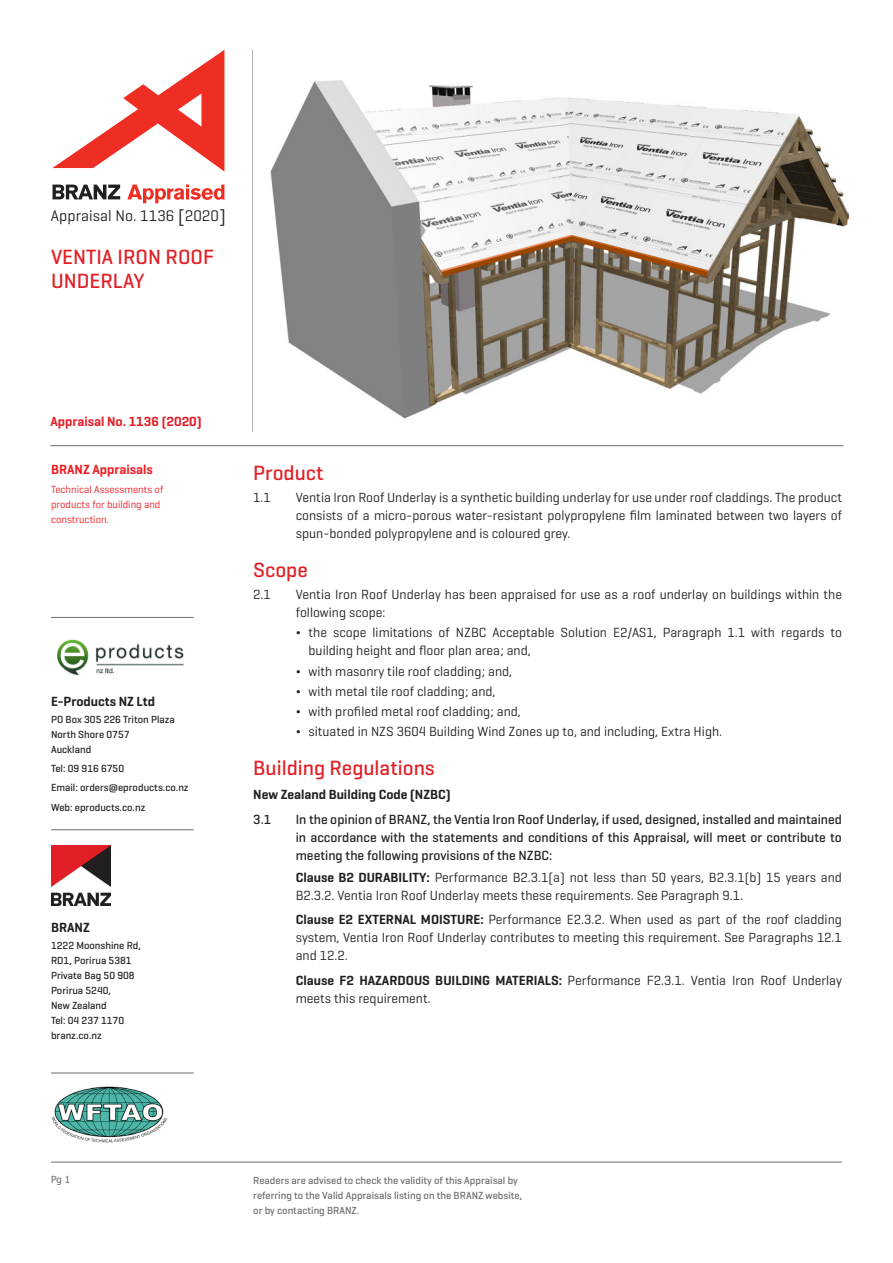
<style>
.page{position:relative;width:893px;height:1263px;background:#fff}
.page>*{position:absolute;margin:0;border:0;box-sizing:border-box;transform-origin:0 0}
.H3_Geo_P{font:500 21px/24px "Geogrotesque";color:#e21f26}
.t1{font:15.6px "Geogrotesque";letter-spacing:.005em;color:#231f20}
.Body_INDENT{font:13.5px/18px "Geogrotesque";color:#231f20}
.t2{font:500 13.5px/18px "Geogrotesque";color:#231f20;text-align:justify}
.H5_Geo_P_INDENT{font:600 13.5px "Geogrotesque";color:#231f20}
.H4_Geo_P{font:600 13.5px "Geogrotesque";color:#e21f26}
.H5_Geo_P{font:600 13.5px "Geogrotesque";color:#231f20}
.Body{font:600 13.5px "Geogrotesque";color:#ee1d23}
.Small_Body_Geo_P{font:500 10.5px/15px "Geogrotesque";color:#231f20}
.Small_Body_Geo_P-2{font:500 10.5px/15px "Geogrotesque";color:#6c6d70}
.Body-2{font:10.5px/15px "Geogrotesque";color:#ee1d23}
.t3{font:9.75px "Tahoma";color:#6c6d70}
.s1{font-size:18.3px}
.s2{font-weight:500}
.s3{font-weight:600}
</style>
<div class="page">
<hr style="left:51px;top:617px;width:143px;height:1px;background:#6c6d70">
<img style="left:57px;top:639px;width:127px;height:37px">
<hr style="left:51px;top:829px;width:143px;height:1px;background:#6c6d70">
<img style="left:51px;top:846px;width:60px;height:59px">
<hr style="left:51px;top:1073px;width:143px;height:1px;background:#6c6d70">
<hr style="left:50px;top:445px;width:793px;height:1px;background:#6c6d70">
<hr style="left:51px;top:1162px;width:791px;height:1px;background:#6c6d70">
<img style="left:51px;top:1086px;width:117px;height:57px">
<svg style="left:52px;top:50px;width:172px;height:122px"></svg>
<svg style="left:127px;top:185px;width:97px;height:18px"></svg>
<svg style="left:53px;top:185px;width:67px;height:14px"></svg>
<img style="left:270px;top:80px;width:580px;height:339px">
<p class="t1" style="left:51px;top:206px;width:176px">Appraisal No. 1136 <span class="s1">[</span>2020<span class="s1">]</span></p>
<p class="H3_Geo_P" style="left:51px;top:245px;width:165px">VENTIA IRON ROOF<br>UNDERLAY</p>
<p class="H4_Geo_P" style="left:50px;top:413px;width:153px">Appraisal No. 1136 (2020)</p>
<p class="Body" style="left:51px;top:461px;width:103px">BRANZ Appraisals</p>
<p class="Body-2" style="left:51px;top:482px;width:114px">Technical Assessments of products for building and construction.</p>
<p class="H5_Geo_P" style="left:51px;top:693px;width:106px">E-Products NZ Ltd</p>
<p class="Small_Body_Geo_P" style="left:51px;top:712px;width:125px">PO Box 305 226 Triton Plaza</p>
<p class="Small_Body_Geo_P" style="left:51px;top:727px;width:80px">North Shore 0757</p>
<p class="Small_Body_Geo_P" style="left:51px;top:742px;width:42px">Auckland</p>
<p class="Small_Body_Geo_P" style="left:51px;top:761px;width:75px">Tel: 09 916 6750</p>
<p class="Small_Body_Geo_P" style="left:51px;top:780px;width:139px">Email: orders@eproducts.co.nz</p>
<p class="Small_Body_Geo_P" style="left:51px;top:799px;width:96px">Web: eproducts.co.nz</p>
<p class="H5_Geo_P" style="left:51px;top:919px;width:40px">BRANZ</p>
<p class="Small_Body_Geo_P" style="left:51px;top:937px;width:91px">1222 Moonshine Rd,</p>
<p class="Small_Body_Geo_P" style="left:51px;top:952px;width:82px">RD1, Porirua 5381</p>
<p class="Small_Body_Geo_P" style="left:51px;top:967px;width:85px">Private Bag 50 908</p>
<p class="Small_Body_Geo_P" style="left:51px;top:982px;width:62px">Porirua 5240,<br>New Zealand</p>
<p class="Small_Body_Geo_P" style="left:51px;top:1012px;width:75px">Tel: 04 237 1170</p>
<p class="Small_Body_Geo_P" style="left:51px;top:1027px;width:52px">branz.co.nz</p>
<p class="H3_Geo_P" style="left:253px;top:460px;width:72px">Product</p>
<p class="Body_INDENT" style="left:253px;top:488px;width:19px">1.1</p>
<p class="Body_INDENT" style="left:296px;top:488px;width:548px;text-align:justify">Ventia Iron Roof Underlay is a synthetic building underlay for use under roof claddings. The product consists of a micro-porous water-resistant polypropylene film laminated between two layers of spun-bonded polypropylene and is coloured grey.</p>
<p class="H3_Geo_P" style="left:253px;top:557px;width:56px">Scope</p>
<p class="Body_INDENT" style="left:253px;top:585px;width:19px">2.1</p>
<p class="Body_INDENT" style="left:296px;top:585px;width:548px">Ventia Iron Roof Underlay has been appraised for use as a roof underlay on buildings within the following scope:</p>
<p class="Body_INDENT" style="left:309px;top:623px;width:535px;text-indent:-13px"><span class="s2">¬</span> the scope limitations of NZBC Acceptable Solution E2/AS1, Paragraph 1.1 with regards to building height and floor plan area; and,</p>
<p class="Body_INDENT" style="left:296px;top:661px;width:218px"><span class="s2">¬</span> with masonry tile roof cladding; and,</p>
<p class="Body_INDENT" style="left:296px;top:682px;width:201px"><span class="s2">¬</span> with metal tile roof cladding; and,</p>
<p class="Body_INDENT" style="left:296px;top:702px;width:227px"><span class="s2">¬</span> with profiled metal roof cladding; and,</p>
<p class="Body_INDENT" style="left:296px;top:722px;width:428px"><span class="s2">¬</span> situated in NZS 3604 Building Wind Zones up to, and including, Extra High.</p>
<p class="H3_Geo_P" style="left:253px;top:755px;width:183px">Building Regulations</p>
<p class="H5_Geo_P_INDENT" style="left:253px;top:786px;width:199px">New Zealand Building Code (NZBC)</p>
<p class="t2" style="left:253px;top:810px;width:19px">3.1</p>
<p class="t2" style="left:296px;top:810px;width:548px">In the opinion of BRANZ, the Ventia Iron Roof Underlay, if used, designed, installed and maintained in accordance with the statements and conditions of this Appraisal, will meet or contribute to meeting the following provisions of the NZBC:</p>
<p class="Body_INDENT" style="left:296px;top:868px;width:548px"><span class="s3">Clause B2 DURABILITY:</span> Performance B2.3.1(a) not less than 50 years, B2.3.1(b) 15 years and<br>B2.3.2. Ventia Iron Roof Underlay meets these requirements. See Paragraph 9.1.</p>
<p class="Body_INDENT" style="left:296px;top:910px;width:548px;text-align:justify"><span class="s3">Clause E2 EXTERNAL MOISTURE:</span> Performance E2.3.2. When used as part of the roof cladding system, Ventia Iron Roof Underlay contributes to meeting this requirement. See Paragraphs 12.1 and 12.2.</p>
<p class="Body_INDENT" style="left:296px;top:970px;width:548px"><span class="s3">Clause F2 HAZARDOUS BUILDING MATERIALS:</span> Performance F2.3.1. Ventia Iron Roof Underlay meets this requirement.</p>
<p class="t3" style="left:51px;top:1173px;width:21px">Pg 1</p>
<p class="Small_Body_Geo_P-2" style="left:253px;top:1172px;width:270px">Readers are advised to check the validity of this Appraisal by referring to the Valid Appraisals listing on the BRANZ website, or by contacting BRANZ.</p>
</div>
